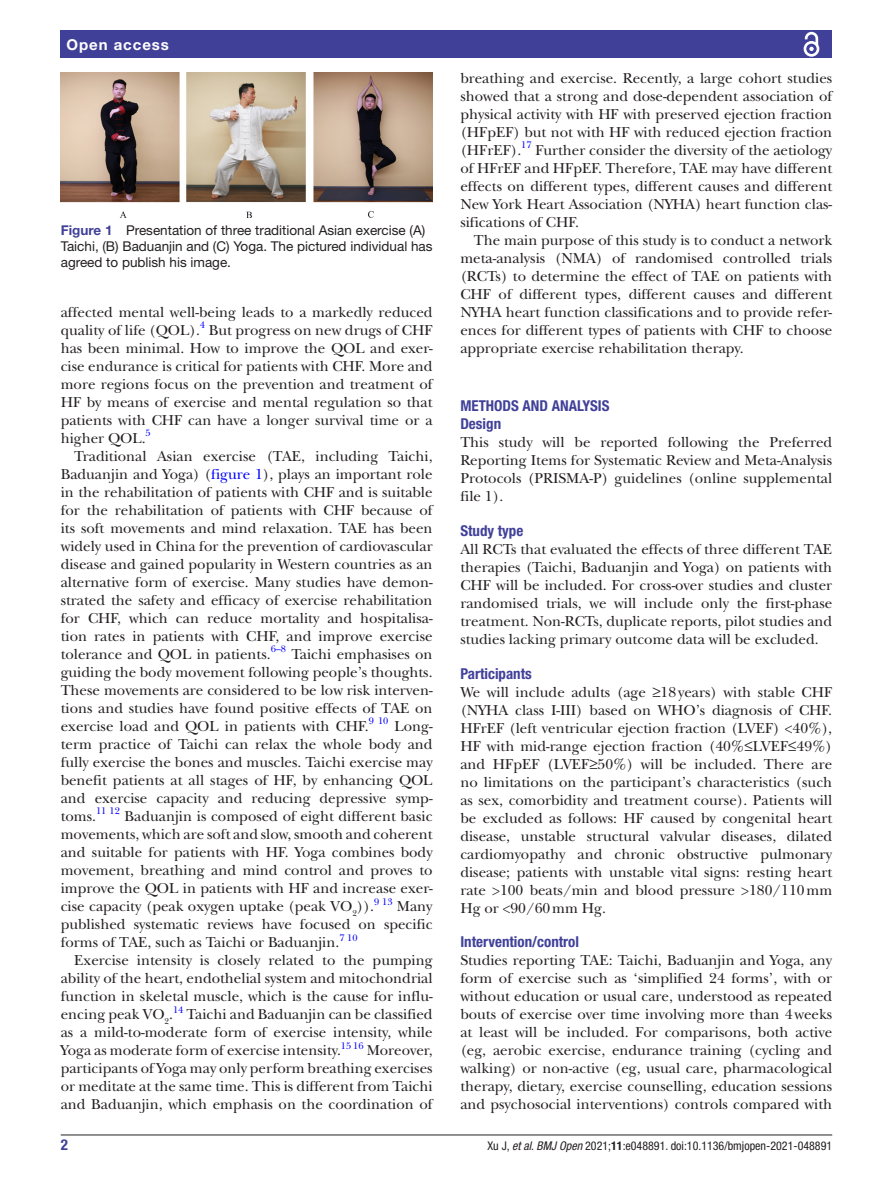
<style>
.page{position:relative;width:893px;height:1191px;background:#fff}
.page>*{position:absolute;margin:0;border:0;box-sizing:border-box;transform-origin:0 0}
.t1{font:15px/18px "New Baskerville";color:#231f20;text-align:justify}
.t2{font:700 condensed 15px/18px "Helvetica Neue LT Std";color:#414099}
.t3{font:700 15px "Helvetica Neue LT Std";letter-spacing:.065em;color:#fff}
.t4{font:13.5px/16.2px "Helvetica Neue LT Std";color:#231f20}
.t5{font:condensed 12px "Helvetica Neue LT Std";color:#231f20}
.t6{font:9.9px "New Baskerville";color:#00f}
.s1{font-weight:700;color:#414099}
.s2{color:#00f}
.s3{font-style:italic}
.s4{font-weight:700}
</style>
<div class="page">
<hr style="left:61px;top:1134px;width:771px;height:1px;background:#231f20">
<div style="left:61px;top:31px;width:771px;height:27px;background:#414099"></div>
<svg style="left:803px;top:31px;width:17px;height:26px"></svg>
<img style="left:61px;top:73px;width:372px;height:144px">
<p class="t3" style="left:66px;top:35px;width:104px">Open access</p>
<p class="t4" style="left:61px;top:222px;width:373px"><span class="s1">Figure 1</span> Presentation of three traditional Asian exercise (A)<br>Taichi, (B) Baduanjin and (C) Yoga. The pictured individual has agreed to publish his image.</p>
<p class="t1" style="left:61px;top:303px;width:373px">affected mental well-being leads to a markedly reduced quality of life (QOL).</p>
<p class="t6" style="left:200px;top:319px;width:7px">4</p>
<p class="t1" style="left:61px;top:321px;width:373px;text-indent:148px">But progress on new drugs of CHF has been minimal. How to improve the QOL and exer&shy;cise endurance is critical for patients with CHF. More and more regions focus on the prevention and treatment of HF by means of exercise and mental regulation so that patients with CHF can have a longer survival time or a higher QOL.</p>
<p class="t6" style="left:146px;top:427px;width:7px">5</p>
<p class="t1" style="left:61px;top:447px;width:373px;text-indent:14px">Traditional Asian exercise (TAE, including Taichi, Baduanjin and Yoga) (<span class="s2">figure 1</span>), plays an important role in the rehabilitation of patients with CHF and is suitable for the rehabilitation of patients with CHF because of its soft movements and mind relaxation. TAE has been widely used in China for the prevention of cardiovascular disease and gained popularity in Western countries as an alternative form of exercise. Many studies have demon&shy;strated the safety and efficacy of exercise rehabilitation for CHF, which can reduce mortality and hospitalisa&shy;tion rates in patients with CHF, and improve exercise tolerance and QOL in patients.<sup>6–8</sup> Taichi emphasises on guiding the body movement following people’s thoughts.<br>These movements are considered to be low risk interven&shy;tions and studies have found positive effects of TAE on exercise load and QOL in patients with CHF.</p>
<p class="t6" style="left:369px;top:715px;width:21px">9 10</p>
<p class="t1" style="left:61px;top:717px;width:373px;text-indent:334px">Long&shy;term practice of Taichi can relax the whole body and fully exercise the bones and muscles. Taichi exercise may benefit patients at all stages of HF, by enhancing QOL and exercise capacity and reducing depressive symp&shy;toms.<sup>11</sup> <sup>12</sup> Baduanjin is composed of eight different basic movements, which are soft and slow, smooth and coherent and suitable for patients with HF. Yoga combines body movement, breathing and mind control and proves to improve the QOL in patients with HF and increase exer&shy;cise capacity (peak oxygen uptake (peak VO<sub>2</sub>)).</p>
<p class="t6" style="left:374px;top:895px;width:20px">9 13</p>
<p class="t1" style="left:61px;top:897px;width:373px;text-indent:336px">Many published systematic reviews have focused on specific forms of TAE, such as Taichi or Baduanjin.</p>
<p class="t6" style="left:339px;top:931px;width:20px">7 10</p>
<p class="t1" style="left:61px;top:951px;width:373px;text-indent:14px">Exercise intensity is closely related to the pumping ability of the heart, endothelial system and mitochondrial function in skeletal muscle, which is the cause for influ&shy;encing peak VO<sub>2</sub>.</p>
<p class="t6" style="left:173px;top:1003px;width:12px">14</p>
<p class="t1" style="left:61px;top:1005px;width:373px;text-indent:126px">Taichi and Baduanjin can be classified as a mild-to-moderate form of exercise intensity, while Yoga as moderate form of exercise intensity.</p>
<p class="t6" style="left:341px;top:1039px;width:24px">15 16</p>
<p class="t1" style="left:61px;top:1041px;width:373px;text-indent:306px">Moreover, participants of Yoga may only perform breathing exercises or meditate at the same time. This is different from Taichi and Baduanjin, which emphasis on the coordination of</p>
<p class="t1" style="left:460px;top:69px;width:373px">breathing and exercise. Recently, a large cohort studies showed that a strong and dose-dependent association of physical activity with HF with preserved ejection fraction (HFpEF) but not with HF with reduced ejection fraction (HFrEF).</p>
<p class="t6" style="left:521px;top:139px;width:12px">17</p>
<p class="t1" style="left:460px;top:141px;width:373px;text-indent:75px">Further consider the diversity of the aetiology of HFrEF and HFpEF. Therefore, TAE may have different effects on different types, different causes and different New York Heart Association (NYHA) heart function clas&shy;sifications of CHF.</p>
<p class="t1" style="left:460px;top:231px;width:373px;text-indent:14px">The main purpose of this study is to conduct a network meta-analysis (NMA) of randomised controlled trials (RCTs) to determine the effect of TAE on patients with CHF of different types, different causes and different NYHA heart function classifications and to provide refer&shy;ences for different types of patients with CHF to choose appropriate exercise rehabilitation therapy.</p>
<p class="t2" style="left:460px;top:397px;width:151px">METHODS AND ANALYSIS<br>Design</p>
<p class="t1" style="left:460px;top:433px;width:373px">This study will be reported following the Preferred Reporting Items for Systematic Review and Meta-Analysis Protocols (PRISMA-P) guidelines (online supplemental file 1).</p>
<p class="t2" style="left:460px;top:521px;width:65px">Study type</p>
<p class="t1" style="left:460px;top:540px;width:373px">All RCTs that evaluated the effects of three different TAE therapies (Taichi, Baduanjin and Yoga) on patients with CHF will be included. For cross-over studies and cluster randomised trials, we will include only the first-phase treatment. Non-RCTs, duplicate reports, pilot studies and studies lacking primary outcome data will be excluded.</p>
<p class="t2" style="left:460px;top:664px;width:73px">Participants</p>
<p class="t1" style="left:460px;top:683px;width:373px">We will include adults (age ≥18years) with stable CHF (NYHA class I-III) based on WHO’s diagnosis of CHF.<br>HFrEF (left ventricular ejection fraction (LVEF) &lt;40%), HF with mid-range ejection fraction (40%≤LVEF≤49%) and HFpEF (LVEF≥50%) will be included. There are no limitations on the participant’s characteristics (such as sex, comorbidity and treatment course). Patients will be excluded as follows: HF caused by congenital heart disease, unstable structural valvular diseases, dilated cardiomyopathy and chronic obstructive pulmonary disease; patients with unstable vital signs: resting heart rate &gt;100 beats/min and blood pressure &gt;180/110mm Hg or &lt;90/60mm Hg.</p>
<p class="t2" style="left:460px;top:932px;width:120px">Intervention/control</p>
<p class="t1" style="left:460px;top:951px;width:373px">Studies reporting TAE: Taichi, Baduanjin and Yoga, any form of exercise such as ‘simplified 24 forms’, with or without education or usual care, understood as repeated bouts of exercise over time involving more than 4weeks at least will be included. For comparisons, both active (eg, aerobic exercise, endurance training (cycling and walking) or non-active (eg, usual care, pharmacological therapy, dietary, exercise counselling, education sessions and psychosocial interventions) controls compared with</p>
<p class="t2" style="left:61px;top:1135px;width:9px">2</p>
<p class="t5" style="left:487px;top:1138px;width:346px">Xu J, <span class="s3">et al</span>. <span class="s3">BMJ Open</span> 2021;<span class="s4">11</span>:e048891. doi:10.1136/bmjopen-2021-048891</p>
</div>
